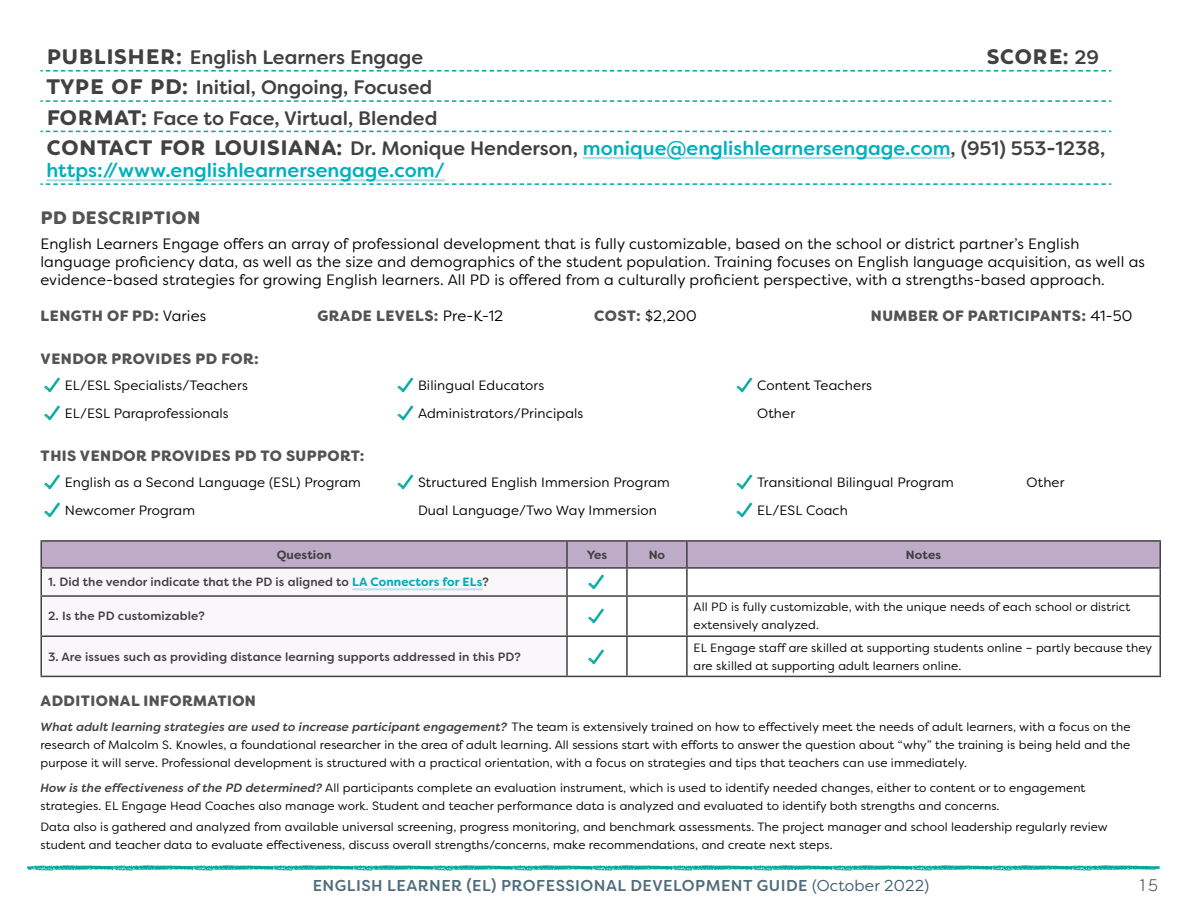
<style>
.page{position:relative;width:1188px;height:918px;background:#fff}
.page>*{position:absolute;margin:0;border:0;box-sizing:border-box;transform-origin:0 0}
.Vendor_Headings{font:900 21px "Brush Ab S";color:#414042}
.Vendor_Headings-2{font:500 19.5px/22.5px "Filson Soft";color:#00b0be}
.Vendor_Headings-3{font:500 19.5px "Filson Soft";color:#414042}
.Body{font:19.5px "Le Osler Stamp Icon";color:#00a89e}
.Subhead{font:900 18px "Filson Soft";letter-spacing:.03em;color:#535355}
.t1{font:500 15.75px "Filson Soft";letter-spacing:.03em;color:#506d7d}
.Body-2{font:15px/18px "Filson Soft";letter-spacing:.01em;color:#000}
.Body-3{font:900 15px "Filson Soft";letter-spacing:.03em;color:#535355}
.t2{font:15px "Lulo One";color:#414042}
.Body-4{font:13.5px "Filson Soft";letter-spacing:.01em;color:#000}
.Body-5{font:12px/18px "Filson Soft";letter-spacing:.01em;color:#000}
.Table_Body{font:500 12px "Filson Soft";letter-spacing:.01em;color:#414042}
.Table_Bullets{font:12px/18px "Filson Soft";letter-spacing:.01em;color:#000}
.Table_Body-2{font:12px/18px "Filson Soft";letter-spacing:.01em;color:#000}
.Table_Headers{font:700 12px "Filson Soft";letter-spacing:.01em;color:#414042}
.s1{font-family:"Brush Ab S";font-weight:900;font-size:21px}
.s2{font-family:"Filson Soft";font-weight:500;font-size:19.5px}
.s3{font-family:"Brush Ab S";font-weight:900;font-size:21px;color:#414042}
.s4{color:#414042}
.s5{font-weight:400;color:#000}
.s6{font-weight:900;color:#535355}
.s7{font-weight:700;color:#00abb8}
.s8{font-weight:500;font-style:italic;color:#404042}
.s9{font-weight:400;color:#3d5d6f}
</style>
<div class="page">
<svg style="left:27px;top:865px;width:1134px;height:6px"></svg>
<svg style="left:40px;top:70px;width:1071px;height:2px"></svg>
<svg style="left:40px;top:100px;width:1071px;height:2px"></svg>
<svg style="left:40px;top:131px;width:1071px;height:1px"></svg>
<svg style="left:40px;top:183px;width:1071px;height:2px"></svg>
<hr style="left:583px;top:157px;width:368px;height:2px;background:#afdfe5">
<hr style="left:46px;top:179px;width:399px;height:2px;background:#afdfe5">
<svg style="left:42px;top:675px;width:524px;height:1px"></svg>
<hr style="left:40px;top:540px;width:527px;height:2px;background:#414042">
<hr style="left:40px;top:542px;width:2px;height:25px;background:#414042">
<hr style="left:567px;top:540px;width:60px;height:2px;background:#414042">
<hr style="left:627px;top:540px;width:60px;height:2px;background:#414042">
<hr style="left:687px;top:540px;width:474px;height:2px;background:#414042">
<hr style="left:40px;top:567px;width:527px;height:2px;background:#414042">
<hr style="left:40px;top:569px;width:2px;height:26px;background:#414042">
<svg style="left:41px;top:541px;width:1120px;height:54px"></svg>
<hr style="left:40px;top:595px;width:527px;height:2px;background:#414042">
<hr style="left:40px;top:597px;width:2px;height:38px;background:#414042">
<hr style="left:567px;top:595px;width:60px;height:2px;background:#414042">
<hr style="left:566px;top:597px;width:2px;height:38px;background:#414042">
<hr style="left:627px;top:595px;width:60px;height:2px;background:#414042">
<hr style="left:626px;top:597px;width:2px;height:38px;background:#414042">
<hr style="left:687px;top:595px;width:474px;height:2px;background:#414042">
<hr style="left:686px;top:597px;width:2px;height:38px;background:#414042">
<hr style="left:1160px;top:597px;width:1px;height:38px;background:#414042">
<hr style="left:40px;top:635px;width:527px;height:2px;background:#414042">
<hr style="left:40px;top:637px;width:2px;height:39px;background:#414042">
<hr style="left:567px;top:635px;width:60px;height:2px;background:#414042">
<hr style="left:566px;top:637px;width:2px;height:39px;background:#414042">
<hr style="left:627px;top:635px;width:60px;height:2px;background:#414042">
<hr style="left:626px;top:637px;width:2px;height:39px;background:#414042">
<hr style="left:687px;top:635px;width:474px;height:2px;background:#414042">
<hr style="left:686px;top:637px;width:2px;height:39px;background:#414042">
<hr style="left:1160px;top:637px;width:1px;height:39px;background:#414042">
<hr style="left:40px;top:676px;width:527px;height:1px;background:#414042">
<hr style="left:567px;top:676px;width:60px;height:1px;background:#414042">
<hr style="left:627px;top:676px;width:60px;height:1px;background:#414042">
<hr style="left:687px;top:676px;width:474px;height:1px;background:#414042">
<hr style="left:352px;top:588px;width:131px;height:2px;background:#c4e1e6">
<p class="Vendor_Headings-3" style="left:46px;top:45px;width:378px"><span class="s1">PUBLISHER:</span> English Learners Engage</p>
<p class="Vendor_Headings" style="left:987px;top:42px;width:114px">SCORE: <span class="s2">29</span></p>
<p class="Vendor_Headings-3" style="left:46px;top:75px;width:387px"><span class="s1">TYPE OF PD:</span> Initial, Ongoing, Focused</p>
<p class="Vendor_Headings-3" style="left:46px;top:105px;width:393px"><span class="s1">FORMAT:</span> Face to Face, Virtual, Blended</p>
<p class="Vendor_Headings-2" style="left:46px;top:137px;width:1060px"><span class="s3">CONTACT FOR LOUISIANA:</span> <span class="s4">Dr. Monique Henderson,</span> monique@englishlearnersengage.com<span class="s4">, (951) 553-1238, </span>https://www.englishlearnersengage.com/</p>
<p class="Subhead" style="left:41px;top:206px;width:161px">PD DESCRIPTION</p>
<p class="Body-2" style="left:40px;top:234px;width:1106px">English Learners Engage offers an array of professional development that is fully customizable, based on the school or district partner’s English language proficiency data, as well as the size and demographics of the student population. Training focuses on English language acquisition, as well as evidence-based strategies for growing English learners. All PD is offered from a culturally proficient perspective, with a strengths-based approach.</p>
<p class="Body-3" style="left:41px;top:306px;width:167px">LENGTH OF PD: <span class="s5">Varies</span></p>
<p class="Body-3" style="left:317px;top:306px;width:187px">GRADE LEVELS: <span class="s5">Pre-K-12</span></p>
<p class="Body-2" style="left:594px;top:307px;width:104px"><span class="s6">COST:</span> $2,200</p>
<p class="Body-3" style="left:871px;top:306px;width:263px">NUMBER OF PARTICIPANTS: <span class="s5">41-50</span></p>
<p class="Body-3" style="left:41px;top:349px;width:220px">VENDOR PROVIDES PD FOR:</p>
<p class="Body" style="left:45px;top:373px;width:18px">¿</p>
<p class="Body-4" style="left:65px;top:376px;width:185px">EL/ESL Specialists/Teachers</p>
<p class="Body" style="left:398px;top:373px;width:18px">¿</p>
<p class="Body-4" style="left:418px;top:376px;width:128px">Bilingual Educators</p>
<p class="Body" style="left:737px;top:373px;width:18px">¿</p>
<p class="Body-4" style="left:757px;top:376px;width:116px">Content Teachers</p>
<p class="Body" style="left:45px;top:401px;width:18px">¿</p>
<p class="Body-4" style="left:65px;top:405px;width:165px">EL/ESL Paraprofessionals</p>
<p class="Body" style="left:398px;top:401px;width:18px">¿</p>
<p class="Body-4" style="left:418px;top:405px;width:167px">Administrators/Principals</p>
<p class="Body-4" style="left:757px;top:405px;width:40px">Other</p>
<p class="Body-3" style="left:41px;top:446px;width:325px">THIS VENDOR PROVIDES PD TO SUPPORT:</p>
<p class="Body" style="left:45px;top:470px;width:18px">¿</p>
<p class="Body-4" style="left:65px;top:473px;width:298px">English as a Second Language (ESL) Program</p>
<p class="Body" style="left:398px;top:470px;width:18px">¿</p>
<p class="Body-4" style="left:418px;top:473px;width:253px">Structured English Immersion Program</p>
<p class="Body" style="left:737px;top:470px;width:18px">¿</p>
<p class="Body-4" style="left:757px;top:473px;width:198px">Transitional Bilingual Program</p>
<p class="Body-4" style="left:1027px;top:473px;width:40px">Other</p>
<p class="Body" style="left:45px;top:498px;width:18px">¿</p>
<p class="Body-4" style="left:65px;top:501px;width:132px">Newcomer Program</p>
<p class="Body-4" style="left:418px;top:501px;width:240px">Dual Language/Two Way Immersion</p>
<p class="Body" style="left:737px;top:498px;width:18px">¿</p>
<p class="Body-4" style="left:757px;top:501px;width:92px">EL/ESL Coach</p>
<p class="Table_Headers" style="left:277px;top:547px;width:56px">Question</p>
<p class="Table_Headers" style="left:587px;top:547px;width:22px">Yes</p>
<p class="Table_Headers" style="left:649px;top:547px;width:18px">No</p>
<p class="Table_Headers" style="left:906px;top:547px;width:37px">Notes</p>
<p class="Table_Body" style="left:48px;top:574px;width:443px">1. Did the vendor indicate that the PD is aligned to <span class="s7">LA Connectors for ELs</span>?</p>
<p class="Body" style="left:589px;top:570px;width:18px">¿</p>
<p class="Table_Body" style="left:48px;top:609px;width:158px">2. Is the PD customizable?</p>
<p class="Body" style="left:589px;top:604px;width:18px">¿</p>
<p class="Table_Body-2" style="left:694px;top:598px;width:438px">All PD is fully customizable, with the unique needs of each school or district extensively analyzed.</p>
<p class="Table_Body" style="left:48px;top:649px;width:474px">3. Are issues such as providing distance learning supports addressed in this PD?</p>
<p class="Body" style="left:589px;top:645px;width:18px">¿</p>
<p class="Table_Bullets" style="left:694px;top:638px;width:460px">EL Engage staff are skilled at supporting students online – partly because they are skilled at supporting adult learners online.</p>
<p class="Body-3" style="left:41px;top:691px;width:217px">ADDITIONAL INFORMATION</p>
<p class="Body-5" style="left:40px;top:718px;width:1092px;text-align:justify"><span class="s8">What adult learning strategies are used to increase participant engagement?</span> The team is extensively trained on how to effectively meet the needs of adult learners, with a focus on the research of Malcolm S. Knowles, a foundational researcher in the area of adult learning. All sessions start with efforts to answer the question about “why” the training is being held and the purpose it will serve. Professional development is structured with a practical orientation, with a focus on strategies and tips that teachers can use immediately.</p>
<p class="Body-5" style="left:40px;top:778px;width:1046px"><span class="s8">How is the effectiveness of the PD determined?</span> All participants complete an evaluation instrument, which is used to identify needed changes, either to content or to engagement strategies. EL Engage Head Coaches also manage work. Student and teacher performance data is analyzed and evaluated to identify both strengths and concerns.</p>
<p class="Body-5" style="left:40px;top:818px;width:1069px">Data also is gathered and analyzed from available universal screening, progress monitoring, and benchmark assessments. The project manager and school leadership regularly review student and teacher data to evaluate effectiveness, discuss overall strengths/concerns, make recommendations, and create next steps.</p>
<h3 class="t1" style="left:313px;top:875px;width:618px">ENGLISH LEARNER (EL) PROFESSIONAL DEVELOPMENT GUIDE <span class="s9">(October 2022)</span></h3>
<p class="t2" style="left:1140px;top:875px;width:23px">15</p>
</div>
